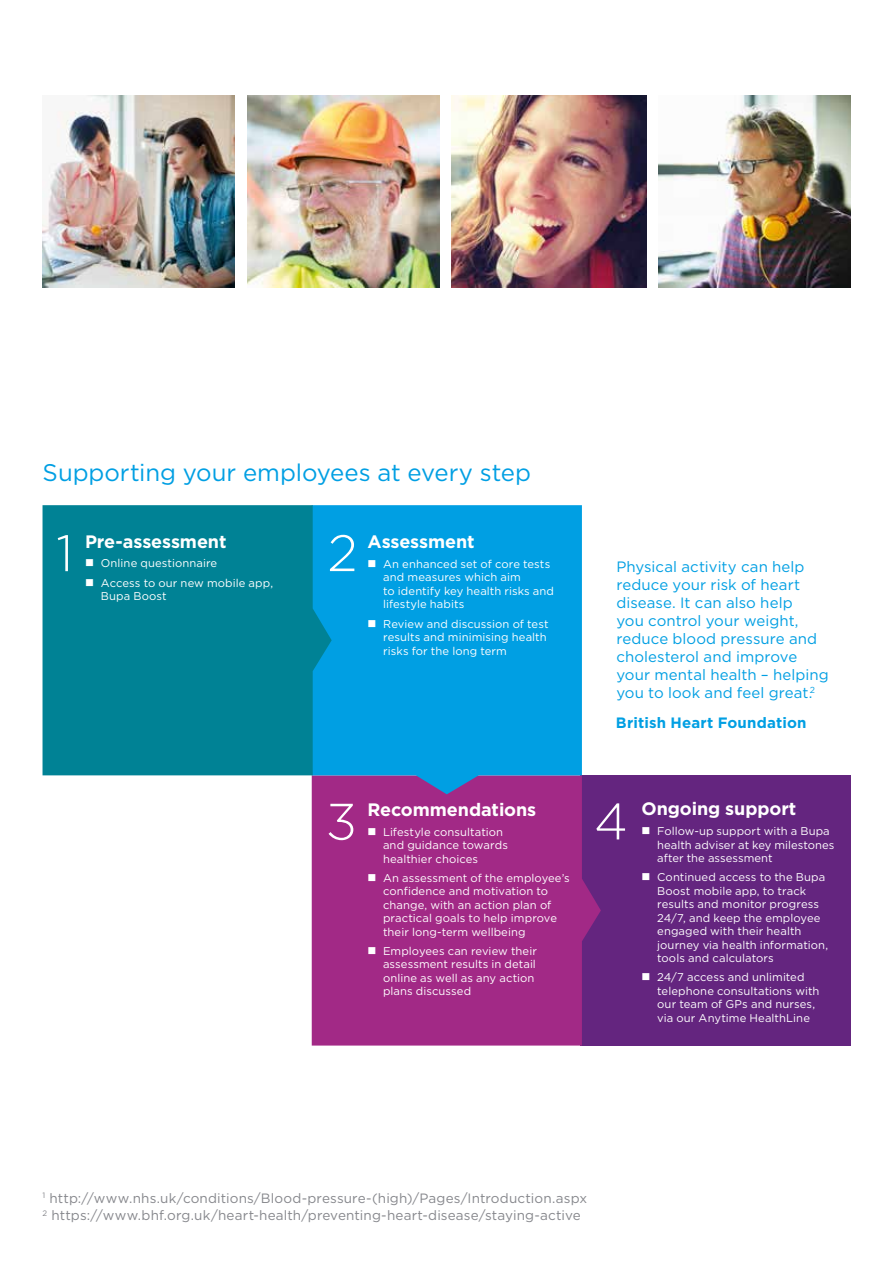
<style>
.page{position:relative;width:893px;height:1263px;background:#fff}
.page>*{position:absolute;margin:0;border:0;box-sizing:border-box;transform-origin:0 0}
.t1{font:300 51.15px "Gotham";color:#fff}
.t2{font:24px "Gotham";letter-spacing:-.005em;color:#009fe3}
.t3{font:700 18px "Gotham";letter-spacing:-.005em;color:#fff}
.t4{font:15px/18px "Gotham";letter-spacing:.005em;color:#009fe3}
.t5{font:700 15px "Gotham";letter-spacing:.015em;color:#009fe3}
.t6{font:13.5px/17.7px "Gotham";letter-spacing:.01em;color:#86878c}
.t7{font:11.25px/13.5px "Gotham";letter-spacing:.005em;color:#fff}
</style>
<div class="page">
<img style="left:248px;top:96px;width:192px;height:192px">
<img style="left:658px;top:96px;width:192px;height:192px">
<img style="left:43px;top:96px;width:191px;height:192px">
<div style="left:581px;top:775px;width:270px;height:270px;background:#64257f"></div>
<div style="left:312px;top:794px;width:289px;height:251px;background:#a22986"></div>
<div style="left:312px;top:505px;width:270px;height:289px;background:#009fe3"></div>
<div style="left:43px;top:505px;width:289px;height:270px;background:#008295"></div>
<img style="left:452px;top:96px;width:194px;height:192px">
<h2 class="t2" style="left:43px;top:457px;width:490px">Supporting your employees at every step</h2>
<h1 class="t1" style="left:327px;top:521px;width:32px">2</h1>
<h3 class="t3" style="left:85px;top:529px;width:143px">Pre-assessment</h3>
<p class="t7" style="left:85px;top:556px;width:134px">■ Online questionnaire</p>
<p class="t7" style="left:101px;top:575px;width:174px;text-indent:-16px">■ Access to our new mobile app,<br>Bupa Boost</p>
<h1 class="t1" style="left:56px;top:521px;width:19px">1</h1>
<h3 class="t3" style="left:367px;top:530px;width:109px">Assessment</h3>
<p class="t7" style="left:383px;top:557px;width:172px;text-indent:-16px">■ An enhanced set of core tests and measures which aim<br>to identify key health risks and lifestyle habits</p>
<p class="t7" style="left:383px;top:617px;width:167px;text-indent:-16px">■ Review and discussion of test results and minimising health risks for the long term</p>
<h3 class="t4" style="left:616px;top:557px;width:214px">Physical activity can help reduce your risk of heart disease. It can also help<br>you control your weight, reduce blood pressure and cholesterol and improve your mental health – helping you to look and feel great.<sup>2</sup></h3>
<h3 class="t5" style="left:616px;top:713px;width:192px">British Heart Foundation</h3>
<h1 class="t1" style="left:326px;top:789px;width:33px">3</h1>
<h3 class="t3" style="left:641px;top:797px;width:156px">Ongoing support</h3>
<h3 class="t3" style="left:367px;top:798px;width:170px">Recommendations</h3>
<p class="t7" style="left:383px;top:825px;width:126px;text-indent:-16px">■ Lifestyle consultation and guidance towards healthier choices</p>
<p class="t7" style="left:383px;top:871px;width:188px;text-indent:-16px">■ An assessment of the employee’s confidence and motivation to change, with an action plan of practical goals to help improve their long-term wellbeing</p>
<p class="t7" style="left:383px;top:944px;width:155px;text-indent:-16px">■ Employees can review their assessment results in detail online as well as any action plans discussed</p>
<h1 class="t1" style="left:594px;top:789px;width:35px">4</h1>
<p class="t7" style="left:657px;top:824px;width:179px;text-indent:-16px">■ Follow-up support with a Bupa health adviser at key milestones after the assessment</p>
<p class="t7" style="left:657px;top:870px;width:172px;text-indent:-16px">■ Continued access to the Bupa<br>Boost mobile app, to track results and monitor progress<br>24/7, and keep the employee engaged with their health journey via health information, tools and calculators</p>
<p class="t7" style="left:657px;top:970px;width:164px;text-indent:-16px">■ 24/7 access and unlimited telephone consultations with our team of GPs and nurses, via our Anytime HealthLine</p>
<p class="t6" style="left:43px;top:1189px;width:546px"><sup>1</sup> http://www.nhs.uk/conditions/Blood-pressure-(high)/Pages/Introduction.aspx<br><sup>2</sup> https://www.bhf.org.uk/heart-health/preventing-heart-disease/staying-active</p>
</div>
